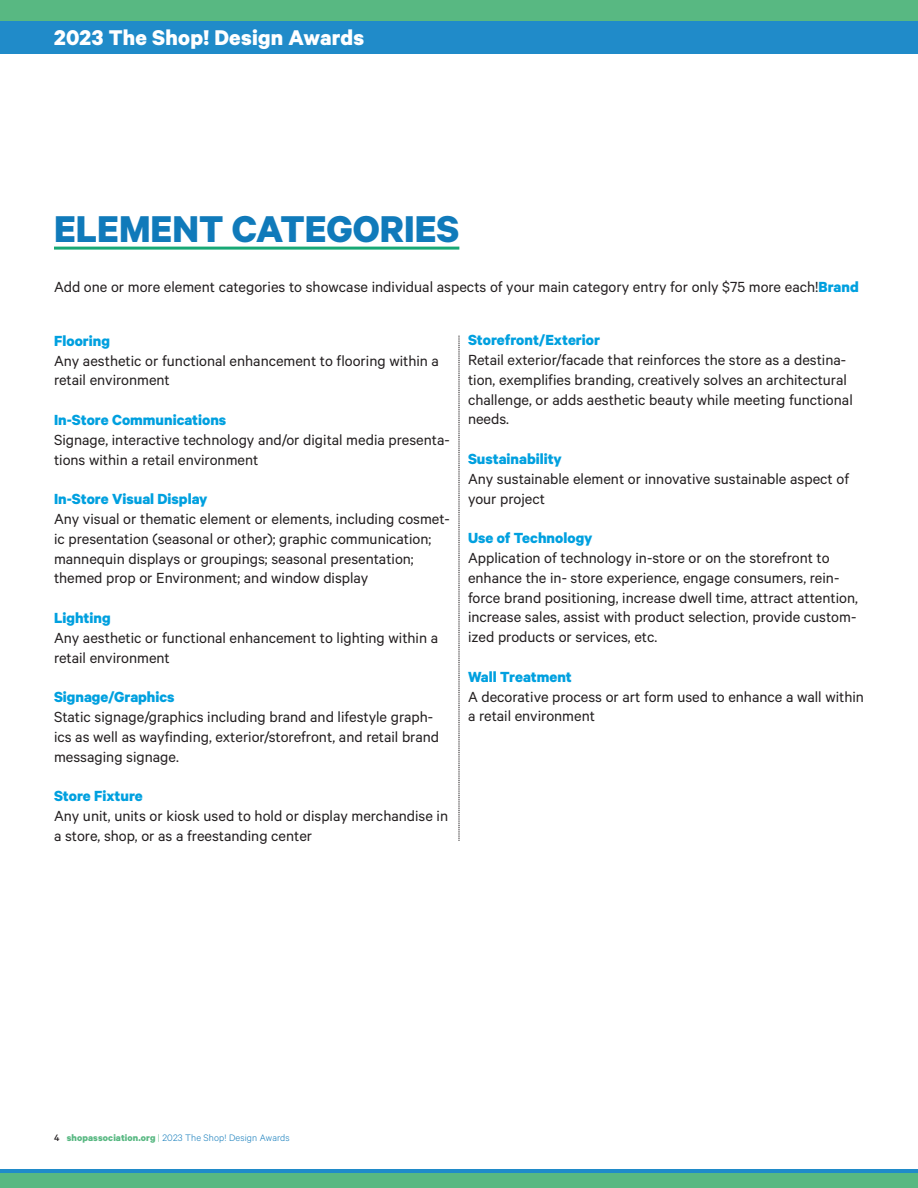
<style>
.page{position:relative;width:918px;height:1188px;background:#fff}
.page>*{position:absolute;margin:0;border:0;box-sizing:border-box;transform-origin:0 0}
.t1{font:700 42px "Calibre";color:#107aba}
.t2{font:700 24px "Calibre";letter-spacing:.01em;color:#fff}
.t3{font:16.5px/19.8px "Calibre";color:#231f20}
.t4{font:700 16.5px "Calibre";color:#00a0df}
.t5{font:300 10.5px "Calibre";letter-spacing:.01em;color:#107aba}
.s1{font-weight:700;color:#00a0df}
.s2{font-weight:500;color:#231f20}
.s3{font-weight:700;color:#58b882}
.s4{color:#58b882}
</style>
<div class="page">
<div style="left:0;top:20px;width:918px;height:34px;background:#208bc9"></div>
<div style="left:0;top:1169px;width:918px;height:5px;background:#208bc9"></div>
<div style="left:0;top:1174px;width:918px;height:14px;background:#58b882"></div>
<div style="left:0;top:0;width:918px;height:20px;background:#58b882"></div>
<svg style="left:459px;top:336px;width:1px;height:505px"></svg>
<hr style="left:54px;top:247px;width:405px;height:3px;background:#17a875">
<h2 class="t2" style="left:54px;top:23px;width:312px">2023 The Shop! Design Awards</h2>
<p class="t1" style="left:54px;top:203px;width:407px">ELEMENT CATEGORIES</p>
<p class="t3" style="left:54px;top:276px;width:806px">Add one or more element categories to showcase individual aspects of your main category entry for only $75 more each!<span class="s1">Brand</span></p>
<p class="t4" style="left:468px;top:330px;width:134px">Storefront/Exterior</p>
<p class="t3" style="left:468px;top:349px;width:386px">Retail exterior/facade that reinforces the store as a destina&shy;tion, exemplifies branding, creatively solves an architectural challenge, or adds aesthetic beauty while meeting functional needs.</p>
<p class="t4" style="left:468px;top:449px;width:95px">Sustainability</p>
<p class="t3" style="left:468px;top:468px;width:383px">Any sustainable element or innovative sustainable aspect of your project</p>
<p class="t4" style="left:468px;top:528px;width:126px">Use of Technology</p>
<p class="t3" style="left:468px;top:547px;width:391px">Application of technology in-store or on the storefront to enhance the in- store experience, engage consumers, rein&shy;force brand positioning, increase dwell time, attract attention, increase sales, assist with product selection, provide custom&shy;ized products or services, etc.</p>
<p class="t4" style="left:468px;top:667px;width:105px">Wall Treatment</p>
<p class="t3" style="left:468px;top:686px;width:398px">A decorative process or art form used to enhance a wall within a retail environment</p>
<p class="t4" style="left:54px;top:331px;width:58px">Flooring</p>
<p class="t3" style="left:54px;top:350px;width:387px">Any aesthetic or functional enhancement to flooring within a retail environment</p>
<p class="t4" style="left:54px;top:410px;width:174px">In-Store Communications</p>
<p class="t3" style="left:54px;top:429px;width:397px">Signage, interactive technology and/or digital media presenta&shy;tions within a retail environment</p>
<p class="t4" style="left:54px;top:489px;width:155px">In-Store Visual Display</p>
<p class="t3" style="left:54px;top:508px;width:397px">Any visual or thematic element or elements, including cosmet&shy;ic presentation (seasonal or other); graphic communication; mannequin displays or groupings; seasonal presentation; themed prop or Environment; and window display</p>
<p class="t4" style="left:54px;top:608px;width:58px">Lighting</p>
<p class="t3" style="left:54px;top:627px;width:386px">Any aesthetic or functional enhancement to lighting within a retail environment</p>
<p class="t4" style="left:54px;top:687px;width:122px">Signage/Graphics</p>
<p class="t3" style="left:54px;top:706px;width:387px">Static signage/graphics including brand and lifestyle graph&shy;ics as well as wayfinding, exterior/storefront, and retail brand messaging signage.</p>
<p class="t4" style="left:54px;top:786px;width:90px">Store Fixture</p>
<p class="t3" style="left:54px;top:805px;width:396px">Any unit, units or kiosk used to hold or display merchandise in a store, shop, or as a freestanding center</p>
<p class="t5" style="left:54px;top:1131px;width:237px"><span class="s2">4</span> <span class="s3">shopassociation.org</span> <span class="s4">|</span> 2023 The Shop! Design Awards</p>
</div>
